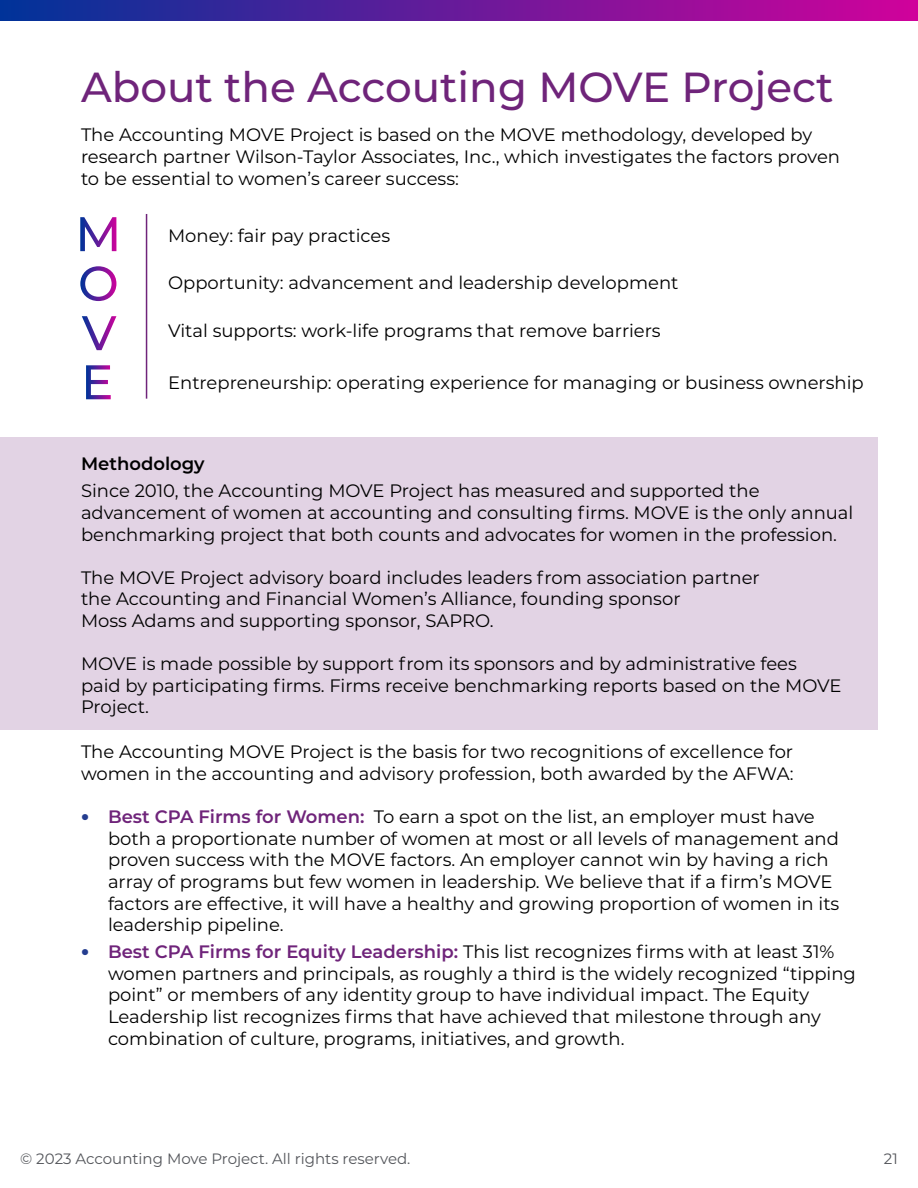
<style>
.page{position:relative;width:918px;height:1188px;background:#fff}
.page>*{position:absolute;margin:0;border:0;box-sizing:border-box;transform-origin:0 0}
.t1{font:500 42px "Montserrat";color:#6f247a}
.t2{font:18px/21.6px "Montserrat";color:#000}
.t3{font:600 18px "Montserrat";color:#000}
.t4{font:15px "Montserrat";color:#54565b}
.s1{font-weight:800;font-size:21px;color:#243d8f}
.s2{font-weight:600;color:#6f247a}
</style>
<div class="page">
<div style="left:1px;top:1px;width:916px;height:19px;background:linear-gradient(to right,#039,#d0019b)"></div>
<div style="left:0;top:438px;width:878px;height:292px;background:#e2d3e4"></div>
<svg style="left:80px;top:217px;width:36px;height:34px"></svg>
<svg style="left:80px;top:266px;width:36px;height:35px"></svg>
<svg style="left:82px;top:316px;width:34px;height:34px"></svg>
<svg style="left:86px;top:365px;width:25px;height:34px"></svg>
<hr style="left:146px;top:214px;width:1px;height:185px;background:#6f247a">
<h1 class="t1" style="left:81px;top:58px;width:754px">About the Accouting MOVE Project</h1>
<p class="t2" style="left:81px;top:124px;width:761px">The Accounting MOVE Project is based on the MOVE methodology, developed by research partner Wilson-Taylor Associates, Inc., which investigates the factors proven to be essential to women’s career success:</p>
<p class="t2" style="left:168px;top:224px;width:224px">Money: fair pay practices</p>
<p class="t2" style="left:168px;top:272px;width:512px">Opportunity: advancement and leadership development</p>
<p class="t2" style="left:168px;top:320px;width:494px">Vital supports: work-life programs that remove barriers</p>
<p class="t2" style="left:168px;top:372px;width:697px">Entrepreneurship: operating experience for managing or business ownership</p>
<p class="t3" style="left:81px;top:451px;width:125px">Methodology</p>
<p class="t2" style="left:81px;top:480px;width:774px">Since 2010, the Accounting MOVE Project has measured and supported the advancement of women at accounting and consulting firms. MOVE is the only annual benchmarking project that both counts and advocates for women in the profession.</p>
<p class="t2" style="left:81px;top:566px;width:680px">The MOVE Project advisory board includes leaders from association partner the Accounting and Financial Women’s Alliance, founding sponsor<br>Moss Adams and supporting sponsor, SAPRO.</p>
<p class="t2" style="left:81px;top:652px;width:762px">MOVE is made possible by support from its sponsors and by administrative fees<br>paid by participating firms. Firms receive benchmarking reports based on the MOVE<br>Project.</p>
<p class="t2" style="left:81px;top:741px;width:714px">The Accounting MOVE Project is the basis for two recognitions of excellence for women in the accounting and advisory profession, both awarded by the AFWA:</p>
<p class="t2" style="left:108px;top:805px;width:733px;text-indent:-27px"><span class="s1">•</span> <span class="s2">Best CPA Firms for Women:</span> To earn a spot on the list, an employer must have both a proportionate number of women at most or all levels of management and proven success with the MOVE factors. An employer cannot win by having a rich array of programs but few women in leadership. We believe that if a firm’s MOVE factors are effective, it will have a healthy and growing proportion of women in its leadership pipeline.</p>
<p class="t2" style="left:108px;top:940px;width:749px;text-indent:-27px"><span class="s1">•</span> <span class="s2">Best CPA Firms for Equity Leadership:</span> This list recognizes firms with at least 31% women partners and principals, as roughly a third is the widely recognized “tipping point” or members of any identity group to have individual impact. The Equity Leadership list recognizes firms that have achieved that milestone through any combination of culture, programs, initiatives, and growth.</p>
<p class="t4" style="left:20px;top:1148px;width:392px">© 2023 Accounting Move Project. All rights reserved.</p>
<p class="t4" style="left:884px;top:1148px;width:15px">21</p>
</div>
